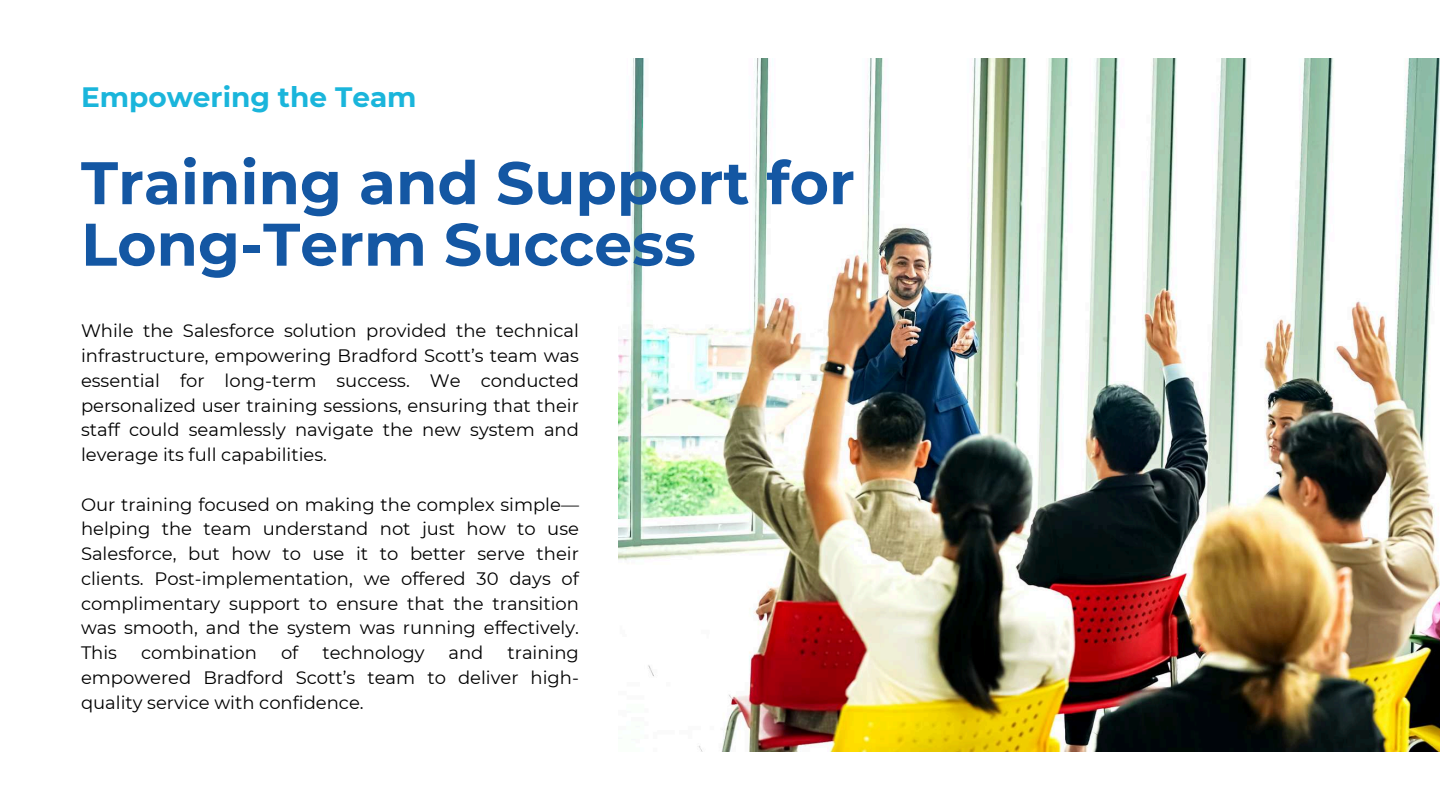
<style>
.page{position:relative;width:1440px;height:810px;background:#fff}
.page>*{position:absolute;margin:0;border:0;box-sizing:border-box;transform-origin:0 0}
.t1{font:700 60px/61.5px "Montserrat";color:#1457a3}
.t2{font:700 28px "Montserrat";color:#1ab5db}
.t3{font:18px/24.8px "Montserrat";color:#000;text-align:justify}
</style>
<div class="page">
<img style="left:618px;top:58px;width:822px;height:694px">
<h2 class="t2" style="left:81px;top:76px;width:337px">Empowering the Team</h2>
<h1 class="t1" style="left:81px;top:149px;width:775px">Training and Support for<br>Long-Term Success</h1>
<p class="t3" style="left:81px;top:318px;width:500px">While the Salesforce solution provided the technical infrastructure, empowering Bradford Scott’s team was essential for long-term success. We conducted personalized user training sessions, ensuring that their staff could seamlessly navigate the new system and leverage its full capabilities.</p>
<p class="t3" style="left:81px;top:491px;width:500px">Our training focused on making the complex simple— helping the team understand not just how to use Salesforce, but how to use it to better serve their clients. Post-implementation, we offered 30 days of complimentary support to ensure that the transition was smooth, and the system was running effectively.<br>This</p>
<p class="t3" style="left:141px;top:640px;width:117px">combination</p>
<p class="t3" style="left:281px;top:640px;width:19px">of</p>
<p class="t3" style="left:322px;top:640px;width:104px">technology</p>
<p class="t3" style="left:449px;top:640px;width:36px">and</p>
<p class="t3" style="left:81px;top:640px;width:499px;text-indent:427px">training empowered Bradford Scott’s team to deliver high&shy;quality service with confidence.</p>
</div>
